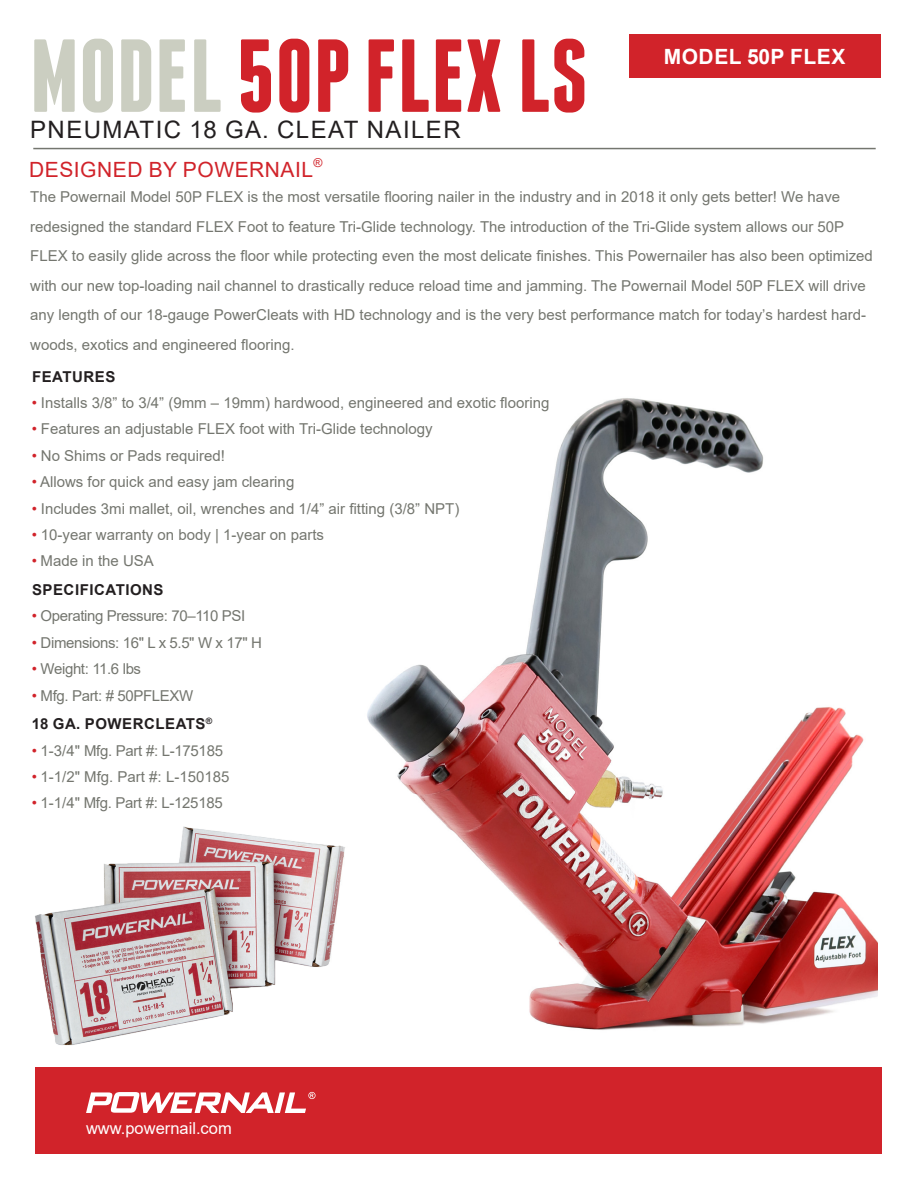
<style>
.page{position:relative;width:918px;height:1188px;background:#fff}
.page>*{position:absolute;margin:0;border:0;box-sizing:border-box;transform-origin:0 0}
.t1{font:700 103.5px "Franchise";color:#d1232a}
.t2{font:24px "Arial";letter-spacing:.06em;color:#231f20}
.t3{font:21px "Arial";letter-spacing:.025em;color:#d1232a}
.t4{font:700 21px "Arial";letter-spacing:.025em;color:#fff}
.t5{font:16.5px "Arial";color:#fff}
.t6{font:15px/29.5px "Arial";color:#74766f}
.t7{font:15px "Arial";letter-spacing:-.025em;color:#74766f}
.t8{font:15px "Arial";letter-spacing:-.02em;color:#74766f}
.t9{font:700 15px "Arial";letter-spacing:.035em;color:#231f20}
.t10{font:12.3px "Arial";color:#d1232a}
.s1{color:#cbcec1}
.s2{color:#d1232a}
</style>
<div class="page">
<img style="left:367px;top:398px;width:511px;height:632px">
<div style="left:36px;top:1067px;width:846px;height:87px;background:#d1232a"></div>
<svg style="left:86px;top:1092px;width:230px;height:21px"></svg>
<img style="left:35px;top:826px;width:310px;height:220px">
<hr style="left:33px;top:148px;width:843px;height:1px;background:#74766f">
<div style="left:629px;top:34px;width:252px;height:43px;background:#d1232a"></div>
<p class="t1" style="left:30px;top:27px;width:559px"><span class="s1">MODEL</span> 50P FLEX LS</p>
<p class="t2" style="left:30px;top:113px;width:432px">PNEUMATIC 18 GA. CLEAT NAILER</p>
<p class="t3" style="left:29px;top:155px;width:286px">DESIGNED BY POWERNAIL</p>
<p class="t10" style="left:313px;top:154px;width:11px">®</p>
<p class="t4" style="left:664px;top:41px;width:183px">MODEL 50P FLEX</p>
<p class="t6" style="left:30px;top:182px;width:844px">The Powernail Model 50P FLEX is the most versatile flooring nailer in the industry and in 2018 it only gets better! We have redesigned the standard FLEX Foot to feature Tri-Glide technology. The introduction of the Tri-Glide system allows our 50P FLEX to easily glide across the floor while protecting even the most delicate finishes. This Powernailer has also been optimized with our new top-loading nail channel to drastically reduce reload time and jamming. The Powernail Model 50P FLEX will drive any length of our 18-gauge PowerCleats with HD technology and is the very best performance match for today’s hardest hard&shy;woods, exotics and engineered flooring.</p>
<p class="t9" style="left:32px;top:366px;width:85px">FEATURES</p>
<p class="t6" style="left:32px;top:388px;width:519px"><span class="s2">•</span> Installs 3/8” to 3/4” (9mm – 19mm) hardwood, engineered and exotic flooring</p>
<p class="t6" style="left:32px;top:414px;width:402px"><span class="s2">•</span> Features an adjustable FLEX foot with Tri-Glide technology</p>
<p class="t6" style="left:32px;top:441px;width:195px"><span class="s2">•</span> No Shims or Pads required!</p>
<p class="t6" style="left:32px;top:467px;width:264px"><span class="s2">•</span> Allows for quick and easy jam clearing</p>
<p class="t6" style="left:32px;top:493px;width:429px"><span class="s2">•</span> Includes 3mi mallet, oil, wrenches and 1/4” air fitting (3/8” NPT)</p>
<p class="t6" style="left:32px;top:520px;width:294px"><span class="s2">•</span> 10-year warranty on body | 1-year on parts</p>
<p class="t6" style="left:32px;top:546px;width:124px"><span class="s2">•</span> Made in the USA</p>
<p class="t9" style="left:32px;top:579px;width:133px">SPECIFICATIONS</p>
<p class="t7" style="left:32px;top:606px;width:215px"><span class="s2">•</span> Operating Pressure: 70–110 PSI</p>
<p class="t7" style="left:32px;top:632px;width:232px"><span class="s2">•</span> Dimensions: 16" L x 5.5" W x 17" H</p>
<p class="t7" style="left:32px;top:659px;width:111px"><span class="s2">•</span> Weight: 11.6 lbs</p>
<p class="t7" style="left:32px;top:685px;width:163px"><span class="s2">•</span> Mfg. Part: # 50PFLEXW</p>
<p class="t9" style="left:32px;top:713px;width:182px">18 GA. POWERCLEATS<sup>®</sup></p>
<p class="t8" style="left:32px;top:740px;width:193px"><span class="s2">•</span> 1-3/4" Mfg. Part #: L-175185</p>
<p class="t6" style="left:32px;top:762px;width:199px"><span class="s2">•</span> 1-1/2" Mfg. Part #: L-150185</p>
<p class="t8" style="left:32px;top:793px;width:192px"><span class="s2">•</span> 1-1/4" Mfg. Part #: L-125185</p>
<p class="t5" style="left:86px;top:1117px;width:147px">www.powernail.com</p>
</div>
